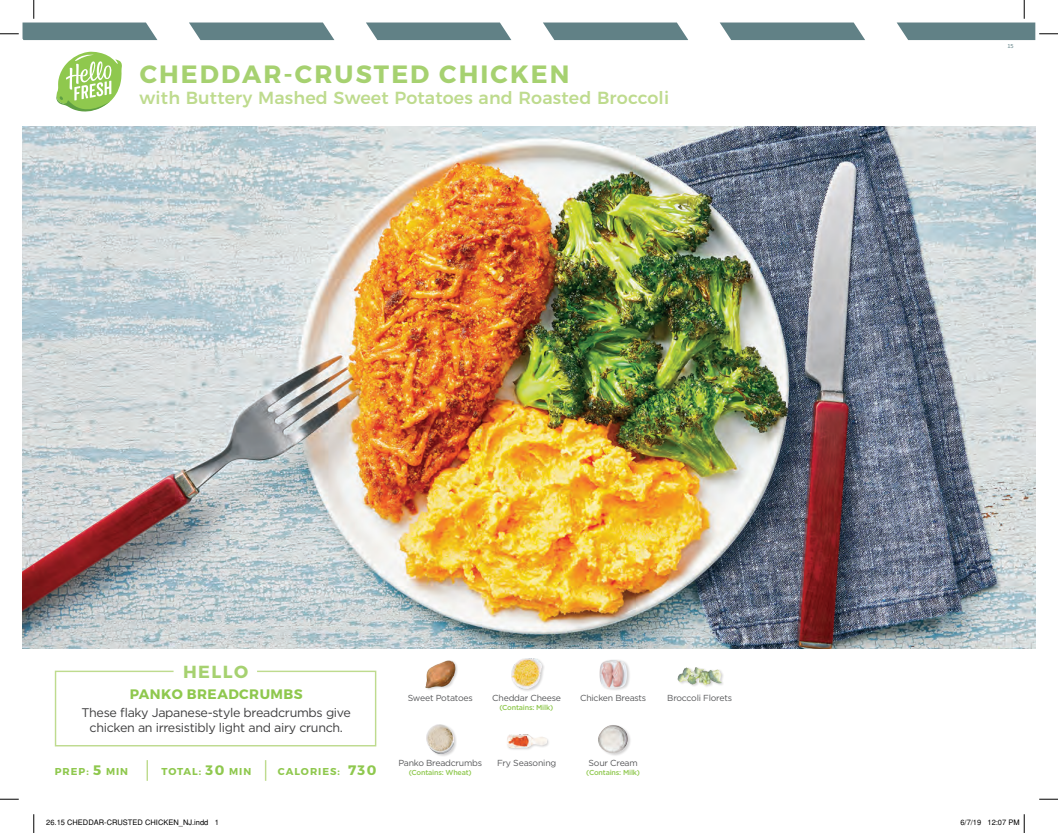
<style>
.page{position:relative;width:1058px;height:833px;background:#fff}
.page>*{position:absolute;margin:0;border:0;box-sizing:border-box;transform-origin:0 0}
.t1{font:700 25px "Montserrat";letter-spacing:.085em;color:#a6d170}
.t2{font:500 17.5px "Montserrat";letter-spacing:.01em;color:#bedb8e}
.t3{font:700 17.5px "Montserrat";letter-spacing:.085em;color:#a6d170}
.t4{font:700 13.75px "Montserrat";letter-spacing:.035em;color:#8fc84e}
.t5{font:12.5px/15px "Gotham";letter-spacing:-.025em;color:#3e3e3f;text-align:center}
.t6{font:700 10px "Montserrat";letter-spacing:.1em;color:#8fc84e}
.t7{font:8.75px "Gotham";letter-spacing:-.025em;color:#57585a}
.t8{font:7.5px "Helvetica";color:#000}
.t9{font:500 7.25px "Gotham";letter-spacing:-.025em;color:#8fc84e}
.t10{font:6.25px "Source Sans Pro";color:#618186}
.s1{font-size:13.75px}
</style>
<div class="page">
<svg style="left:189px;top:23px;width:145px;height:17px;background:#6c8a8f"></svg>
<svg style="left:366px;top:23px;width:145px;height:17px;background:#6c8a8f"></svg>
<svg style="left:543px;top:23px;width:145px;height:17px;background:#6c8a8f"></svg>
<svg style="left:720px;top:23px;width:145px;height:17px;background:#6c8a8f"></svg>
<svg style="left:54px;top:670px;width:323px;height:77px"></svg>
<hr style="left:146px;top:760px;width:2px;height:20px;background:#bedb8e">
<svg style="left:265px;top:760px;width:1px;height:20px"></svg>
<svg style="left:56px;top:51px;width:66px;height:61px"></svg>
<img style="left:23px;top:127px;width:1012px;height:521px">
<div style="left:426px;top:724px;width:31px;height:33px;background:#231f20;opacity:.2"></div>
<img style="left:426px;top:724px;width:28px;height:29px">
<img style="left:425px;top:660px;width:33px;height:30px">
<img style="left:598px;top:725px;width:33px;height:30px">
<img style="left:599px;top:660px;width:31px;height:30px">
<div style="left:506px;top:734px;width:44px;height:16px;background:#231f20;opacity:.2"></div>
<img style="left:507px;top:734px;width:39px;height:13px">
<div style="left:511px;top:658px;width:34px;height:33px;background:#231f20;opacity:.2"></div>
<img style="left:511px;top:659px;width:31px;height:29px">
<div style="left:677px;top:666px;width:47px;height:22px;background:#231f20;opacity:.2"></div>
<img style="left:677px;top:666px;width:44px;height:22px">
<svg style="left:0;top:798px;width:19px;height:2px"></svg>
<svg style="left:1039px;top:798px;width:19px;height:2px"></svg>
<svg style="left:0;top:0;width:157px;height:40px"></svg>
<svg style="left:33px;top:814px;width:2px;height:19px"></svg>
<svg style="left:896px;top:0;width:162px;height:40px"></svg>
<svg style="left:1023px;top:814px;width:2px;height:19px"></svg>
<h1 class="t1" style="left:140px;top:59px;width:431px">CHEDDAR-CRUSTED CHICKEN</h1>
<h2 class="t2" style="left:140px;top:84px;width:531px">with Buttery Mashed Sweet Potatoes and Roasted Broccoli</h2>
<h2 class="t3" style="left:183px;top:661px;width:67px">HELLO</h2>
<h3 class="t4" style="left:130px;top:686px;width:174px">PANKO BREADCRUMBS</h3>
<h3 class="t5" style="left:82px;top:704px;width:271px">These flaky Japanese-style breadcrumbs give chicken an irresistibly light and airy crunch.</h3>
<p class="t6" style="left:55px;top:765px;width:75px">PREP: <span class="s1">5</span> MIN</p>
<p class="t6" style="left:162px;top:765px;width:91px">TOTAL: <span class="s1">30</span> MIN</p>
<p class="t6" style="left:278px;top:765px;width:100px">CALORIES: <span class="s1">730</span></p>
<p class="t7" style="left:407px;top:693px;width:67px">Sweet Potatoes</p>
<p class="t7" style="left:492px;top:693px;width:70px">Cheddar Cheese</p>
<p class="t7" style="left:580px;top:693px;width:68px">Chicken Breasts</p>
<p class="t7" style="left:667px;top:693px;width:66px">Broccoli Florets</p>
<p class="t9" style="left:499px;top:702px;width:55px">(Contains: Milk)</p>
<p class="t7" style="left:398px;top:758px;width:85px">Panko Breadcrumbs</p>
<p class="t7" style="left:497px;top:758px;width:61px">Fry Seasoning</p>
<p class="t7" style="left:588px;top:758px;width:51px">Sour Cream</p>
<p class="t9" style="left:586px;top:768px;width:55px">(Contains: Milk)</p>
<p class="t9" style="left:409px;top:767px;width:64px">(Contains: Wheat)</p>
<p class="t10" style="left:1007px;top:42px;width:8px">15</p>
<p class="t8" style="left:46px;top:818px;width:174px">26.15 CHEDDAR-CRUSTED CHICKEN_NJ.indd 1</p>
<p class="t8" style="left:960px;top:818px;width:61px">6/7/19 12:07 PM</p>
</div>
